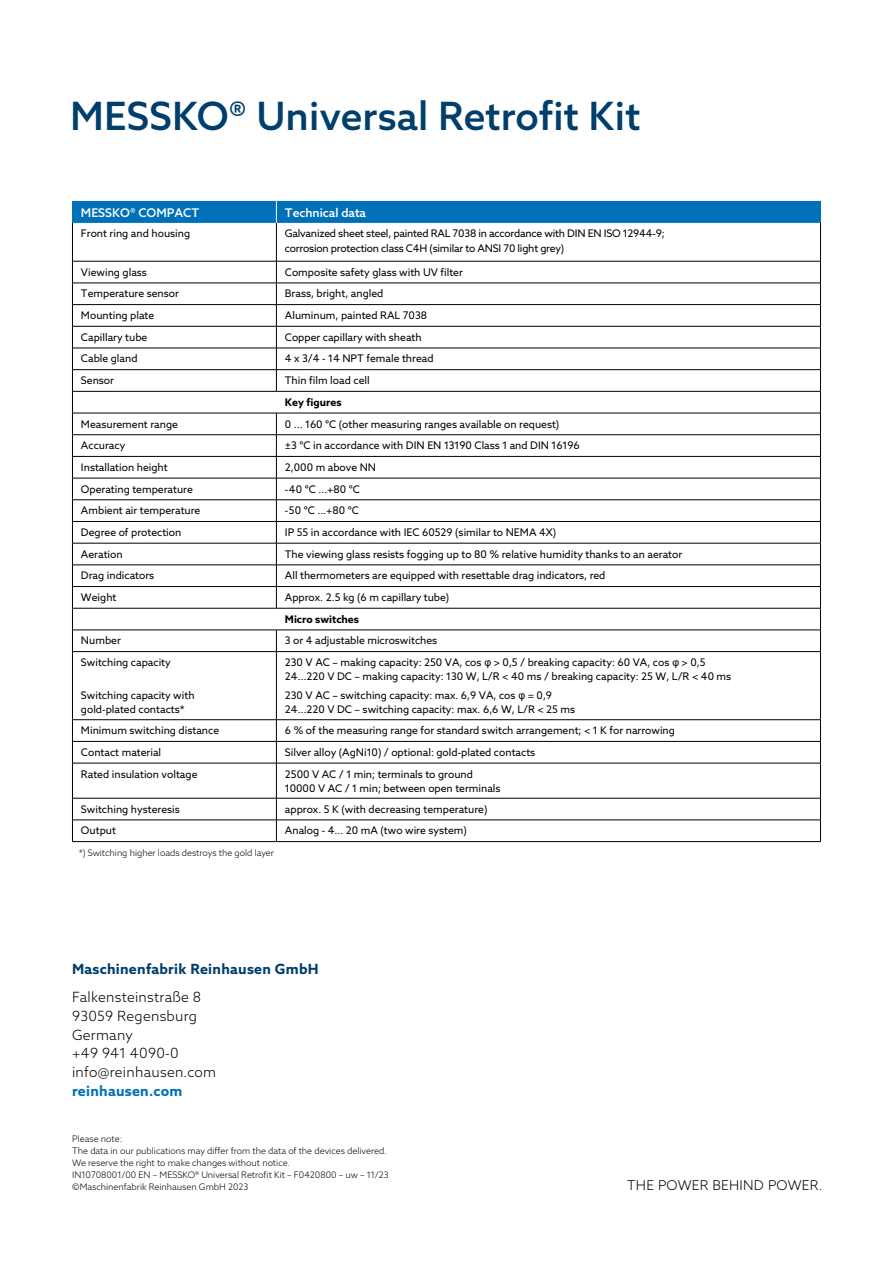
<style>
.page{position:relative;width:893px;height:1263px;background:#fff}
.page>*{position:absolute;margin:0;border:0;box-sizing:border-box;transform-origin:0 0}
.t1{font:500 39px "Azo Sans 2";letter-spacing:.005em;color:#003e6b}
.t2{font:300 14.1px/18.8px "Azo Sans 2";letter-spacing:.02em;color:#000}
.t3{font:700 14.1px "Azo Sans 2";letter-spacing:.02em;color:#003e6b}
.t4{font:700 14.1px "Azo Sans 2";letter-spacing:.02em;color:#0071b8}
.t5{font:300 13.5px "Azo Sans 2";letter-spacing:.02em;color:#000}
.t6{font:500 12px "Azo Sans 2";color:#fff}
.t7{font:10.5px/14.2px "Azo Sans 2";color:#000}
.t8{font:10.5px/14.2px "Azo Sans 2";letter-spacing:-.02em;color:#000}
.t9{font:700 10.5px "Azo Sans 2";color:#000}
.t10{font:300 9px/12px "Azo Sans 2";color:#000}
.s1{font-family:"Arial"}
</style>
<div class="page">
<svg style="left:73px;top:223px;width:747px;height:618px"></svg>
<hr style="left:72px;top:223px;width:1px;height:38px;background:#000">
<hr style="left:820px;top:223px;width:1px;height:38px;background:#000">
<svg style="left:72px;top:262px;width:1px;height:389px"></svg>
<svg style="left:820px;top:262px;width:1px;height:389px"></svg>
<hr style="left:72px;top:652px;width:1px;height:67px;background:#000">
<hr style="left:820px;top:652px;width:1px;height:67px;background:#000">
<svg style="left:72px;top:720px;width:1px;height:43px"></svg>
<svg style="left:820px;top:720px;width:1px;height:43px"></svg>
<hr style="left:72px;top:763px;width:1px;height:35px;background:#000">
<hr style="left:820px;top:763px;width:1px;height:35px;background:#000">
<svg style="left:72px;top:799px;width:1px;height:42px"></svg>
<svg style="left:820px;top:799px;width:1px;height:42px"></svg>
<hr style="left:72px;top:841px;width:204px;height:1px;background:#000">
<hr style="left:276px;top:841px;width:545px;height:1px;background:#000">
<hr style="left:276px;top:223px;width:1px;height:38px;background:#000">
<svg style="left:276px;top:262px;width:1px;height:129px"></svg>
<svg style="left:276px;top:414px;width:1px;height:194px"></svg>
<svg style="left:276px;top:631px;width:1px;height:20px"></svg>
<hr style="left:276px;top:652px;width:1px;height:67px;background:#000">
<svg style="left:276px;top:720px;width:1px;height:43px"></svg>
<hr style="left:276px;top:763px;width:1px;height:35px;background:#000">
<svg style="left:276px;top:799px;width:1px;height:42px"></svg>
<hr style="left:72px;top:261px;width:204px;height:1px;background:#000">
<hr style="left:276px;top:261px;width:545px;height:1px;background:#000">
<hr style="left:72px;top:283px;width:204px;height:1px;background:#000">
<hr style="left:276px;top:283px;width:545px;height:1px;background:#000">
<hr style="left:72px;top:304px;width:204px;height:1px;background:#000">
<hr style="left:276px;top:304px;width:545px;height:1px;background:#000">
<hr style="left:72px;top:326px;width:204px;height:1px;background:#000">
<hr style="left:276px;top:326px;width:545px;height:1px;background:#000">
<hr style="left:72px;top:348px;width:204px;height:1px;background:#000">
<hr style="left:276px;top:348px;width:545px;height:1px;background:#000">
<hr style="left:72px;top:369px;width:204px;height:1px;background:#000">
<hr style="left:276px;top:369px;width:545px;height:1px;background:#000">
<hr style="left:72px;top:391px;width:204px;height:1px;background:#000">
<hr style="left:276px;top:391px;width:545px;height:1px;background:#000">
<hr style="left:72px;top:413px;width:204px;height:1px;background:#000">
<hr style="left:276px;top:413px;width:545px;height:1px;background:#000">
<hr style="left:72px;top:434px;width:204px;height:1px;background:#000">
<hr style="left:276px;top:434px;width:545px;height:1px;background:#000">
<hr style="left:72px;top:456px;width:204px;height:1px;background:#000">
<hr style="left:276px;top:456px;width:545px;height:1px;background:#000">
<hr style="left:72px;top:478px;width:204px;height:1px;background:#000">
<hr style="left:276px;top:478px;width:545px;height:1px;background:#000">
<hr style="left:72px;top:499px;width:204px;height:1px;background:#000">
<hr style="left:276px;top:499px;width:545px;height:1px;background:#000">
<hr style="left:72px;top:521px;width:204px;height:1px;background:#000">
<hr style="left:276px;top:521px;width:545px;height:1px;background:#000">
<hr style="left:72px;top:543px;width:204px;height:1px;background:#000">
<hr style="left:276px;top:543px;width:545px;height:1px;background:#000">
<hr style="left:72px;top:565px;width:204px;height:1px;background:#000">
<hr style="left:276px;top:565px;width:545px;height:1px;background:#000">
<hr style="left:72px;top:586px;width:204px;height:1px;background:#000">
<hr style="left:276px;top:586px;width:545px;height:1px;background:#000">
<hr style="left:72px;top:608px;width:204px;height:1px;background:#000">
<hr style="left:276px;top:608px;width:545px;height:1px;background:#000">
<hr style="left:72px;top:630px;width:204px;height:1px;background:#000">
<hr style="left:276px;top:630px;width:545px;height:1px;background:#000">
<hr style="left:72px;top:651px;width:204px;height:1px;background:#000">
<hr style="left:276px;top:651px;width:545px;height:1px;background:#000">
<hr style="left:72px;top:719px;width:204px;height:1px;background:#000">
<hr style="left:276px;top:719px;width:545px;height:1px;background:#000">
<hr style="left:72px;top:741px;width:204px;height:1px;background:#000">
<hr style="left:276px;top:741px;width:545px;height:1px;background:#000">
<hr style="left:72px;top:763px;width:204px;height:1px;background:#000">
<hr style="left:276px;top:763px;width:545px;height:1px;background:#000">
<hr style="left:72px;top:798px;width:204px;height:1px;background:#000">
<hr style="left:276px;top:798px;width:545px;height:1px;background:#000">
<hr style="left:72px;top:820px;width:204px;height:1px;background:#000">
<hr style="left:276px;top:820px;width:545px;height:1px;background:#000">
<div style="left:72px;top:201px;width:749px;height:22px;background:#0071b8"></div>
<h1 class="t1" style="left:70px;top:91px;width:572px">MESSKO® Universal Retrofit Kit</h1>
<p class="t6" style="left:81px;top:205px;width:120px">MESSKO® COMPACT</p>
<p class="t6" style="left:285px;top:205px;width:83px">Technical data</p>
<p class="t7" style="left:81px;top:226px;width:111px">Front ring and housing</p>
<p class="t8" style="left:285px;top:226px;width:381px">Galvanized sheet steel, painted RAL 7038 in accordance with DIN EN ISO 12944-9; corrosion protection class C4H (similar to ANSI 70 light grey)</p>
<p class="t7" style="left:81px;top:265px;width:67px">Viewing glass</p>
<p class="t7" style="left:285px;top:265px;width:180px">Composite safety glass with UV filter</p>
<p class="t7" style="left:81px;top:286px;width:99px">Temperature sensor</p>
<p class="t7" style="left:285px;top:286px;width:100px">Brass, bright, angled</p>
<p class="t7" style="left:81px;top:308px;width:75px">Mounting plate</p>
<p class="t7" style="left:285px;top:308px;width:144px">Aluminum, painted RAL 7038</p>
<p class="t7" style="left:81px;top:330px;width:68px">Capillary tube</p>
<p class="t7" style="left:285px;top:330px;width:138px">Copper capillary with sheath</p>
<p class="t7" style="left:81px;top:351px;width:58px">Cable gland</p>
<p class="t7" style="left:285px;top:351px;width:150px">4 x 3/4 - 14 NPT female thread</p>
<p class="t7" style="left:81px;top:373px;width:35px">Sensor</p>
<p class="t7" style="left:285px;top:373px;width:86px">Thin film load cell</p>
<p class="t9" style="left:285px;top:395px;width:58px">Key figures</p>
<p class="t7" style="left:81px;top:417px;width:99px">Measurement range</p>
<p class="t7" style="left:285px;top:417px;width:276px">0 ... 160 °C (other measuring ranges available on request)</p>
<p class="t7" style="left:81px;top:438px;width:46px">Accuracy</p>
<p class="t7" style="left:285px;top:438px;width:296px">±3 °C in accordance with DIN EN 13190 Class 1 and DIN 16196</p>
<p class="t7" style="left:81px;top:460px;width:88px">Installation height</p>
<p class="t7" style="left:285px;top:460px;width:93px">2,000 m above NN</p>
<p class="t7" style="left:81px;top:482px;width:113px">Operating temperature</p>
<p class="t7" style="left:285px;top:482px;width:77px">-40 °C ...+80 °C</p>
<p class="t7" style="left:81px;top:503px;width:121px">Ambient air temperature</p>
<p class="t7" style="left:285px;top:503px;width:76px">-50 °C ...+80 °C</p>
<p class="t7" style="left:81px;top:525px;width:102px">Degree of protection</p>
<p class="t7" style="left:285px;top:525px;width:273px">IP 55 in accordance with IEC 60529 (similar to NEMA 4X)</p>
<p class="t7" style="left:81px;top:547px;width:43px">Aeration</p>
<p class="t7" style="left:285px;top:547px;width:399px">The viewing glass resists fogging up to 80 % relative humidity thanks to an aerator</p>
<p class="t7" style="left:81px;top:568px;width:75px">Drag indicators</p>
<p class="t7" style="left:285px;top:568px;width:322px">All thermometers are equipped with resettable drag indicators, red</p>
<p class="t7" style="left:81px;top:590px;width:37px">Weight</p>
<p class="t7" style="left:285px;top:590px;width:166px">Approx. 2.5 kg (6 m capillary tube)</p>
<p class="t9" style="left:285px;top:612px;width:76px">Micro switches</p>
<p class="t7" style="left:81px;top:633px;width:41px">Number</p>
<p class="t7" style="left:285px;top:633px;width:154px">3 or 4 adjustable microswitches</p>
<p class="t7" style="left:81px;top:655px;width:91px">Switching capacity</p>
<p class="t7" style="left:81px;top:688px;width:115px">Switching capacity with gold-plated contacts*</p>
<p class="t7" style="left:285px;top:655px;width:448px">230 V AC – making capacity: 250 VA, cos <span class="s1">φ</span> &gt; 0,5 / breaking capacity: 60 VA, cos <span class="s1">φ</span> &gt; 0,5<br>24…220 V DC – making capacity: 130 W, L/R &lt; 40 ms / breaking capacity: 25 W, L/R &lt; 40 ms</p>
<p class="t7" style="left:285px;top:688px;width:292px">230 V AC – switching capacity: max. 6,9 VA, cos <span class="s1">φ</span> = 0,9<br>24…220 V DC – switching capacity: max. 6,6 W, L/R &lt; 25 ms</p>
<p class="t7" style="left:81px;top:723px;width:140px">Minimum switching distance</p>
<p class="t7" style="left:285px;top:723px;width:392px">6 % of the measuring range for standard switch arrangement; &lt; 1 K for narrowing</p>
<p class="t7" style="left:81px;top:745px;width:82px">Contact material</p>
<p class="t7" style="left:285px;top:745px;width:252px">Silver alloy (AgNi10) / optional: gold-plated contacts</p>
<p class="t7" style="left:81px;top:766px;width:118px">Rated insulation voltage</p>
<p class="t7" style="left:285px;top:766px;width:217px">2500 V AC / 1 min; terminals to ground<br>10000 V AC / 1 min; between open terminals</p>
<p class="t7" style="left:81px;top:802px;width:100px">Switching hysteresis</p>
<p class="t7" style="left:285px;top:802px;width:204px">approx. 5 K (with decreasing temperature)</p>
<p class="t7" style="left:81px;top:823px;width:37px">Output</p>
<p class="t7" style="left:285px;top:823px;width:183px">Analog - 4... 20 mA (two wire system)</p>
<p class="t10" style="left:79px;top:847px;width:197px">*) Switching higher loads destroys the gold layer</p>
<h2 class="t3" style="left:72px;top:959px;width:248px">Maschinenfabrik Reinhausen GmbH</h2>
<h2 class="t2" style="left:72px;top:988px;width:146px">Falkensteinstraße 8<br>93059 Regensburg<br>Germany<br>+49 941 4090-0 info@reinhausen.com</h2>
<h2 class="t4" style="left:72px;top:1082px;width:112px">reinhausen.com</h2>
<p class="t10" style="left:72px;top:1133px;width:318px">Please note:<br>The data in our publications may differ from the data of the devices delivered.<br>We reserve the right to make changes without notice.<br>IN10708001/00 EN – MESSKO® Universal Retrofit Kit – F0420800 – uw – 11/23 ©Maschinenfabrik Reinhausen GmbH 2023</p>
<p class="t5" style="left:627px;top:1176px;width:197px">THE POWER BEHIND POWER.</p>
</div>
